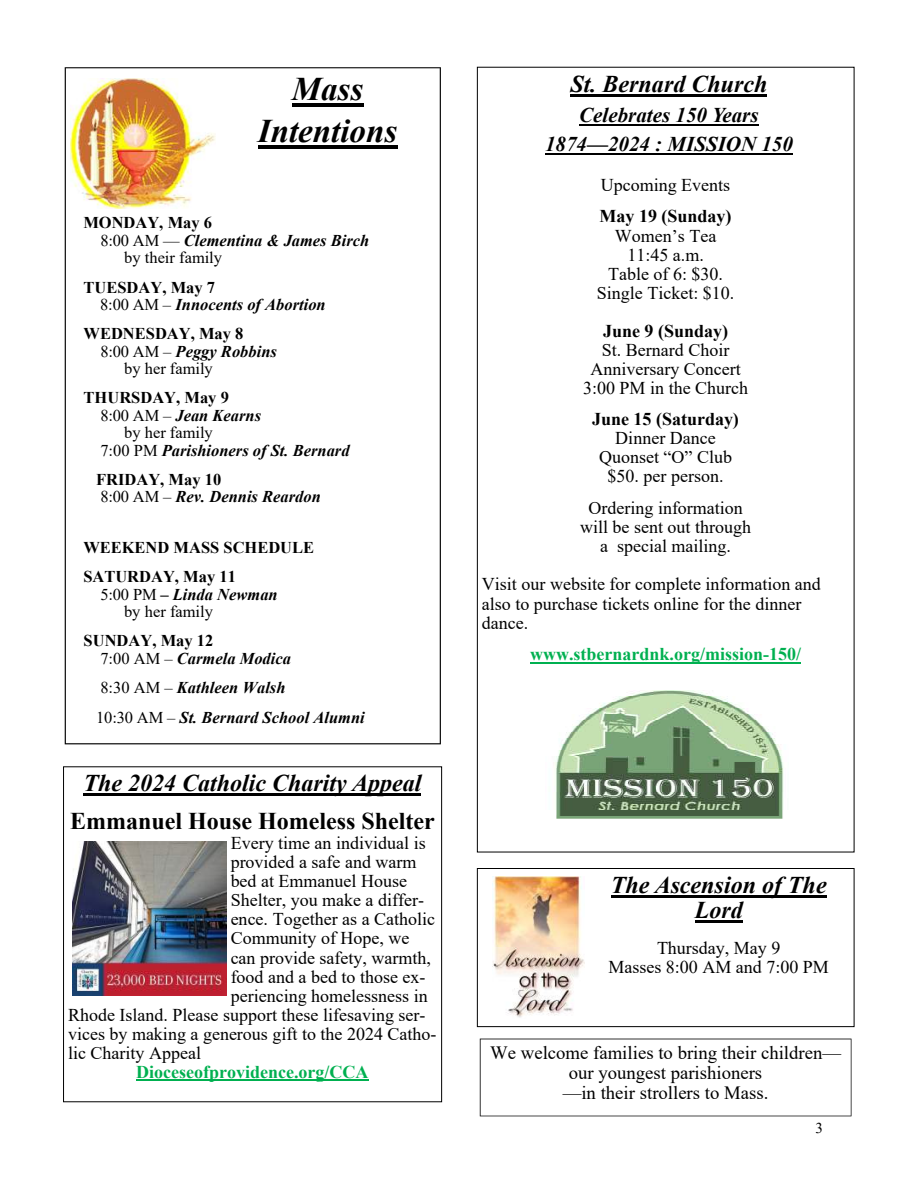
<style>
.page{position:relative;width:918px;height:1188px;background:#fff}
.page>*{position:absolute;margin:0;border:0;box-sizing:border-box;transform-origin:0 0}
.t1{font:italic 700 33px/42px "Times New Roman";color:#000;text-align:center}
.t2{font:italic 700 24px/25px "Times New Roman";color:#000;text-align:center}
.t3{font:700 24px "Times New Roman";color:#000}
.t4{font:italic 700 21px/29.4px "Times New Roman";color:#000;text-align:center}
.t5{font:18.75px/19.8px "Times New Roman";color:#000;text-align:center}
.t6{font:18px/19px "Times New Roman";color:#000;text-align:center}
.t7{font:700 18px "Times New Roman";color:#00b050}
.t8{font:700 18px "Times New Roman";color:#000}
.t9{font:italic 700 16.5px/17.4px "Times New Roman";color:#000}
.t10{font:700 16.5px/29.2px "Times New Roman";color:#000}
.t11{font:16.5px/17.4px "Times New Roman";color:#000}
.t12{font:15px "Times New Roman";color:#000}
.s1{font-weight:400;font-style:normal}
.s2{font-style:normal}
.s3{font-weight:700}
.s4{font-weight:700;font-style:italic}
</style>
<div class="page">
<svg style="left:65px;top:67px;width:376px;height:677px"></svg>
<hr style="left:292px;top:104px;width:71px;height:3px;background:#000">
<hr style="left:258px;top:145px;width:139px;height:4px;background:#000">
<img style="left:70px;top:78px;width:146px;height:130px">
<svg style="left:480px;top:1039px;width:371px;height:77px"></svg>
<div style="left:477px;top:868px;width:377px;height:159px;border:1px solid #000"></div>
<hr style="left:611px;top:896px;width:216px;height:2px;background:#000">
<hr style="left:695px;top:921px;width:48px;height:2px;background:#000">
<hr style="left:571px;top:94px;width:196px;height:3px;background:#000">
<hr style="left:579px;top:124px;width:180px;height:2px;background:#000">
<hr style="left:545px;top:153px;width:248px;height:2px;background:#000">
<hr style="left:530px;top:662px;width:271px;height:2px;background:#00b050">
<img style="left:555px;top:690px;width:229px;height:129px">
<img style="left:492px;top:877px;width:92px;height:141px">
<div style="left:63px;top:766px;width:379px;height:336px;border:1px solid #000"></div>
<hr style="left:84px;top:794px;width:337px;height:2px;background:#000">
<hr style="left:136px;top:1080px;width:233px;height:1px;background:#00b050">
<img style="left:72px;top:841px;width:154px;height:154px">
<h1 class="t1" style="left:258px;top:68px;width:141px">Mass<br>Intentions</h1>
<p class="t10" style="left:83px;top:208px;width:130px">MONDAY, May 6</p>
<p class="t9" style="left:100px;top:232px;width:271px"><span class="s1">8:00 AM —</span> Clementina &amp; James Birch</p>
<p class="t11" style="left:124px;top:249px;width:99px">by their family</p>
<p class="t9" style="left:100px;top:278px;width:227px;text-indent:-17px"><span class="s2">TUESDAY, May 7<br></span><span class="s1">8:00 AM –</span> Innocents of Abortion</p>
<p class="t10" style="left:84px;top:319px;width:161px">WEDNESDAY, May 8</p>
<p class="t9" style="left:100px;top:342px;width:178px"><span class="s1">8:00 AM –</span> Peggy Robbins</p>
<p class="t11" style="left:124px;top:360px;width:90px">by her family</p>
<p class="t10" style="left:84px;top:383px;width:147px">THURSDAY, May 9</p>
<p class="t9" style="left:100px;top:407px;width:162px"><span class="s1">8:00 AM –</span> Jean Kearns</p>
<p class="t11" style="left:124px;top:424px;width:90px">by her family</p>
<p class="t9" style="left:100px;top:442px;width:251px"><span class="s1">7:00 PM</span> Parishioners of St. Bernard</p>
<p class="t9" style="left:96px;top:471px;width:226px"><span class="s2">FRIDAY, May 10<br></span><span class="s1">8:00 AM –</span> Rev. Dennis Reardon</p>
<p class="t10" style="left:83px;top:533px;width:232px">WEEKEND MASS SCHEDULE<br>SATURDAY, May 11</p>
<p class="t11" style="left:124px;top:585px;width:155px;text-indent:-24px">5:00 PM <span class="s3">–</span> <span class="s4">Linda Newman </span>by her family</p>
<p class="t9" style="left:100px;top:632px;width:192px;text-indent:-17px"><span class="s2">SUNDAY, May 12<br></span><span class="s1">7:00 AM –</span> Carmela Modica</p>
<p class="t9" style="left:96px;top:673px;width:270px;line-height:29.4px"><span class="s1">8:30 AM –</span> Kathleen Walsh<br><span class="s1">10:30 AM –</span> St. Bernard School Alumni</p>
<h2 class="t2" style="left:84px;top:771px;width:339px">The 2024 Catholic Charity Appeal</h2>
<h2 class="t3" style="left:70px;top:807px;width:366px">Emmanuel House Homeless Shelter</h2>
<p class="t6" style="left:231px;top:834px;width:197px">Every time an individual is</p>
<p class="t6" style="left:231px;top:853px;width:187px">provided a safe and warm</p>
<p class="t6" style="left:231px;top:872px;width:178px">bed at Emmanuel House</p>
<p class="t6" style="left:231px;top:891px;width:195px">Shelter, you make a differ-</p>
<p class="t6" style="left:231px;top:910px;width:206px">ence. Together as a Catholic</p>
<p class="t6" style="left:231px;top:929px;width:180px">Community of Hope, we</p>
<p class="t6" style="left:231px;top:948px;width:202px">can provide safety, warmth,</p>
<p class="t6" style="left:231px;top:967px;width:196px">food and a bed to those ex-</p>
<p class="t6" style="left:231px;top:986px;width:199px">periencing homelessness in</p>
<p class="t6" style="left:68px;top:1005px;width:359px">Rhode Island. Please support these lifesaving ser-</p>
<p class="t6" style="left:68px;top:1024px;width:370px">vices by making a generous gift to the 2024 Catho-</p>
<p class="t6" style="left:68px;top:1043px;width:135px">lic Charity Appeal</p>
<p class="t7" style="left:136px;top:1062px;width:234px">Dioceseofprovidence.org/CCA</p>
<h2 class="t2" style="left:571px;top:71px;width:198px">St. Bernard Church</h2>
<p class="t4" style="left:545px;top:100px;width:249px">Celebrates 150 Years<br>1874—2024 : MISSION 150</p>
<p class="t6" style="left:601px;top:175px;width:131px">Upcoming Events</p>
<p class="t8" style="left:600px;top:206px;width:134px">May 19 (Sunday)</p>
<p class="t6" style="left:597px;top:226px;width:139px">Women’s Tea<br>11:45 a.m.<br>Table of 6: $30.<br>Single Ticket: $10.</p>
<p class="t8" style="left:603px;top:321px;width:127px">June 9 (Sunday)</p>
<p class="t6" style="left:583px;top:340px;width:167px">St. Bernard Choir<br>Anniversary Concert<br>3:00 PM in the Church</p>
<p class="t8" style="left:592px;top:409px;width:148px">June 15 (Saturday)</p>
<p class="t6" style="left:599px;top:429px;width:135px">Dinner Dance<br>Quonset “O” Club $50. per person.</p>
<p class="t6" style="left:580px;top:499px;width:172px">Ordering information will be sent out through a special mailing.</p>
<p class="t6" style="left:482px;top:575px;width:340px;text-align:left">Visit our website for complete information and also to purchase tickets online for the dinner dance.</p>
<p class="t7" style="left:530px;top:644px;width:272px">www.stbernardnk.org/mission-150/</p>
<h2 class="t2" style="left:611px;top:872px;width:217px">The Ascension of The<br>Lord</h2>
<p class="t6" style="left:608px;top:938px;width:222px">Thursday, May 9<br>Masses 8:00 AM and 7:00 PM</p>
<p class="t5" style="left:490px;top:1043px;width:353px">We welcome families to bring their children— our youngest parishioners<br>—in their strollers to Mass.</p>
<p class="t12" style="left:815px;top:1120px;width:9px">3</p>
</div>
